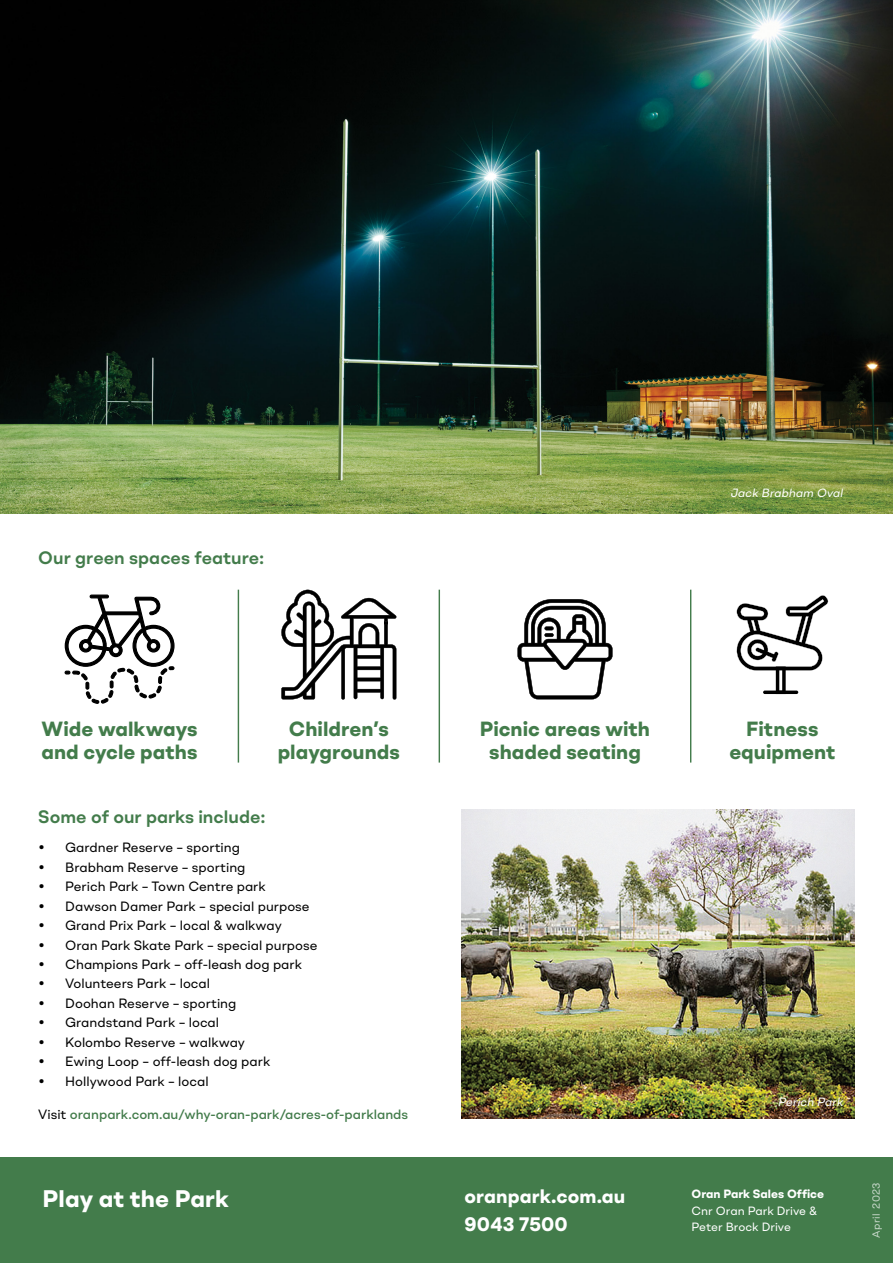
<style>
.page{position:relative;width:893px;height:1263px;background:#fff}
.page>*{position:absolute;margin:0;border:0;box-sizing:border-box;transform-origin:0 0}
.t1{font:700 24px "Shape";letter-spacing:.005em;color:#fff}
.t2{font:700 20.55px/22.6px "Shape";color:#437c4b;text-align:center}
.t3{font:700 19.5px/27.9px "Shape";letter-spacing:.005em;color:#fff}
.t4{font:600 18px "Shape";color:#437c4b}
.t5{font:13.5px "Shape";color:#000}
.t6{font:500 13.5px "Shape";color:#437c4b}
.t7{font:12px/16.5px "Shape";color:#fff}
.t8{font:italic 12px "Shape";color:#fff}
.t9{font:700 12px "Shape";color:#fff}
.t10{font:10.5px "Shape";letter-spacing:.025em;color:#fff}
.s1{font-weight:400;color:#000}
</style>
<div class="page">
<img style="left:0;top:0;width:893px;height:513px">
<img style="left:461px;top:809px;width:394px;height:310px">
<div style="left:0;top:1157px;width:893px;height:106px;background:#437c4b"></div>
<hr style="left:690px;top:590px;width:1px;height:172px;background:#437c4b">
<hr style="left:439px;top:590px;width:1px;height:172px;background:#437c4b">
<hr style="left:238px;top:590px;width:1px;height:172px;background:#437c4b">
<svg style="left:65px;top:594px;width:110px;height:110px"></svg>
<svg style="left:281px;top:590px;width:116px;height:110px"></svg>
<svg style="left:517px;top:599px;width:95px;height:100px"></svg>
<svg style="left:736px;top:595px;width:92px;height:99px"></svg>
<svg style="left:763px;top:690px;width:35px;height:4px"></svg>
<h3 class="t4" style="left:38px;top:546px;width:227px">Our green spaces feature:</h3>
<p class="t8" style="left:730px;top:485px;width:117px">Jack Brabham Oval</p>
<h2 class="t2" style="left:41px;top:717px;width:158px;text-align:left">Wide walkways and cycle paths</h2>
<h2 class="t2" style="left:278px;top:717px;width:124px">Children’s playgrounds</h2>
<h3 class="t4" style="left:38px;top:805px;width:229px">Some of our parks include:</h3>
<p class="t5" style="left:38px;top:839px;width:203px">• Gardner Reserve – sporting</p>
<p class="t5" style="left:38px;top:858px;width:209px">• Brabham Reserve – sporting</p>
<p class="t5" style="left:38px;top:878px;width:229px">• Perich Park – Town Centre park</p>
<p class="t5" style="left:38px;top:897px;width:273px">• Dawson Damer Park – special purpose</p>
<p class="t5" style="left:38px;top:916px;width:245px">• Grand Prix Park – local &amp; walkway</p>
<p class="t5" style="left:38px;top:936px;width:281px">• Oran Park Skate Park – special purpose</p>
<p class="t5" style="left:38px;top:955px;width:265px">• Champions Park – off-leash dog park</p>
<p class="t5" style="left:38px;top:975px;width:173px">• Volunteers Park – local</p>
<p class="t5" style="left:38px;top:994px;width:200px">• Doohan Reserve – sporting</p>
<p class="t5" style="left:38px;top:1014px;width:182px">• Grandstand Park – local</p>
<p class="t5" style="left:38px;top:1033px;width:208px">• Kolombo Reserve – walkway</p>
<p class="t5" style="left:38px;top:1053px;width:233px">• Ewing Loop – off-leash dog park</p>
<p class="t5" style="left:38px;top:1072px;width:172px">• Hollywood Park – local</p>
<p class="t6" style="left:38px;top:1105px;width:371px"><span class="s1">Visit</span> oranpark.com.au/why-oran-park/acres-of-parklands</p>
<h2 class="t2" style="left:480px;top:717px;width:172px">Picnic areas with shaded seating</h2>
<h2 class="t2" style="left:729px;top:717px;width:108px">Fitness equipment</h2>
<p class="t8" style="left:778px;top:1094px;width:69px">Perich Park</p>
<h1 class="t1" style="left:43px;top:1183px;width:188px">Play at the Park</h1>
<h3 class="t3" style="left:464px;top:1182px;width:162px">oranpark.com.au<br>9043 7500</h3>
<p class="t9" style="left:692px;top:1186px;width:134px">Oran Park Sales Office</p>
<p class="t7" style="left:692px;top:1202px;width:127px">Cnr Oran Park Drive &amp;<br>Peter Brock Drive</p>
<p class="t10" style="left:869px;top:1238px;width:57px;rotate:-90deg">April 2023</p>
</div>
